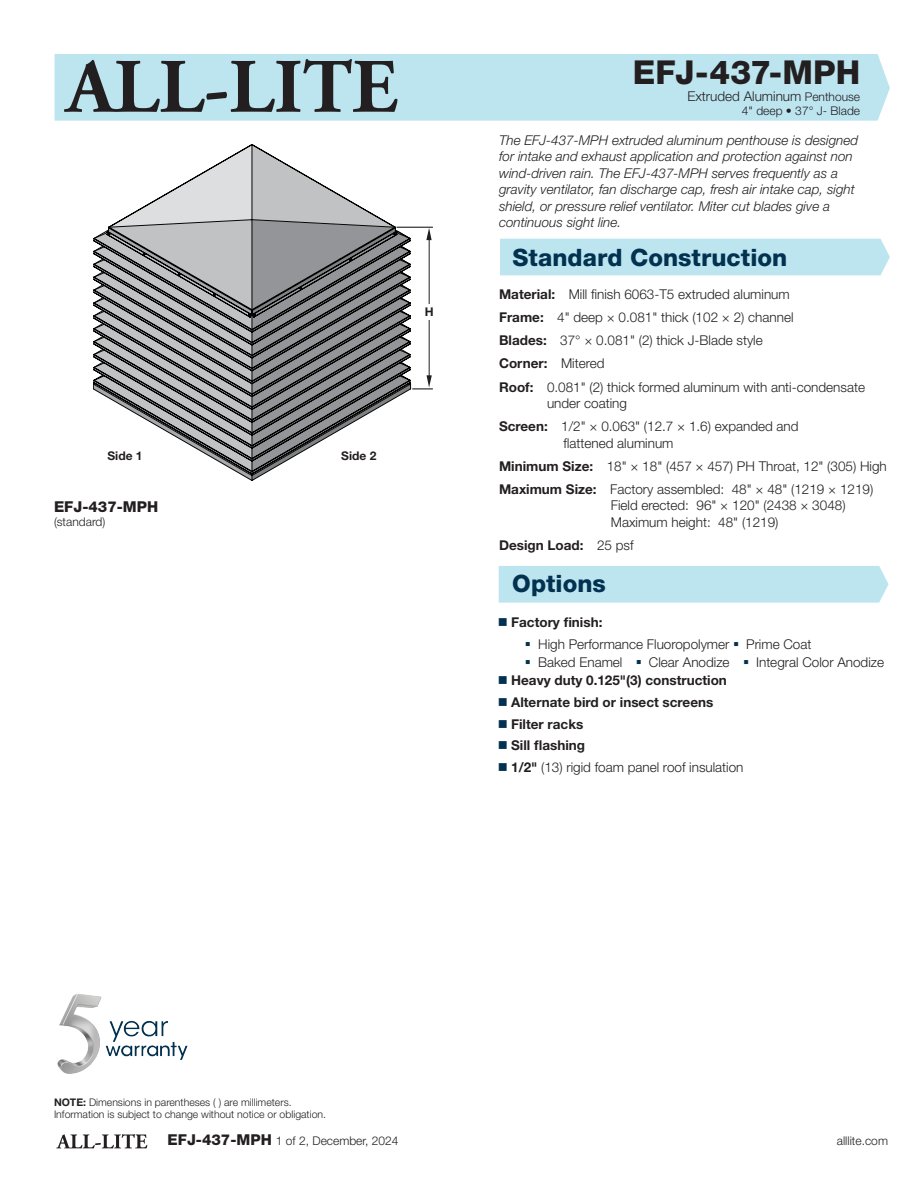
<style>
.page{position:relative;width:918px;height:1188px;background:#fff}
.page>*{position:absolute;margin:0;border:0;box-sizing:border-box;transform-origin:0 0}
.MODEL_COPY{font:800 33px "Helvetica Neue LT Std";color:#231f20}
.TITLE_BLUE{font:800 24px "Helvetica Neue LT Std";letter-spacing:.005em;color:#033250}
.MODEL_W_IMAGE{font:800 15px "Helvetica Neue LT Std";color:#231f20}
.Application{font:300 13.5px/16.5px "Helvetica Neue LT Std";color:#231f20}
.Application-2{font:italic 300 13.5px/16.5px "Helvetica Neue LT Std";color:#231f20}
.Application-3{font:700 13.5px "Helvetica Neue LT Std";color:#231f20}
.MODEL_COPY-2{font:300 13.5px "Helvetica Neue LT Std";color:#231f20}
.Body_Copy{font:300 12px "Helvetica Neue LT Std";color:#231f20}
.MODEL_COPY-3{font:300 12px "Helvetica Neue LT Std";color:#231f20}
.MODEL_W_IMAGE-2{font:700 12px "Helvetica Neue LT Std";color:#231f20}
.FINE_PRINT{font:300 10.5px "Helvetica Neue LT Std";color:#231f20}
.s1{font-size:12px}
.s2{font-weight:700}
.s3{font-weight:300}
.s4{color:#033250}
.s5{font-weight:800;font-size:15px}
</style>
<div class="page">
<div style="left:499px;top:566px;width:390px;height:37px;background:#bde5f0"></div>
<div style="left:500px;top:239px;width:390px;height:36px;background:#bde5f0"></div>
<div style="left:55px;top:54px;width:835px;height:67px;background:#bde5f0"></div>
<img style="left:57px;top:994px;width:131px;height:80px">
<svg style="left:93px;top:145px;width:340px;height:335px"></svg>
<svg style="left:64px;top:59px;width:334px;height:53px;background:#8ba4ac"></svg>
<svg style="left:56px;top:1134px;width:91px;height:14px"></svg>
<p class="MODEL_COPY" style="left:633px;top:53px;width:229px">EFJ-437-MPH</p>
<p class="MODEL_COPY-2" style="left:687px;top:88px;width:174px">Extruded Aluminum <span class="s1">Penthouse</span></p>
<p class="MODEL_COPY-3" style="left:742px;top:103px;width:120px">4" deep • 37° J- Blade</p>
<p class="Application-2" style="left:499px;top:131px;width:361px">The EFJ-437-MPH extruded aluminum penthouse is designed for intake and exhaust application and protection against non wind-driven rain. The EFJ-437-MPH serves frequently as a gravity ventilator, fan discharge cap, fresh air intake cap, sight shield, or pressure relief ventilator. Miter cut blades give a continuous sight line.</p>
<p class="MODEL_W_IMAGE-2" style="left:425px;top:304px;width:10px">H</p>
<p class="MODEL_W_IMAGE-2" style="left:107px;top:448px;width:37px">Side 1</p>
<p class="MODEL_W_IMAGE-2" style="left:341px;top:448px;width:37px">Side 2</p>
<p class="MODEL_W_IMAGE" style="left:54px;top:498px;width:106px">EFJ-437-MPH</p>
<p class="Body_Copy" style="left:54px;top:515px;width:53px">(standard)</p>
<p class="TITLE_BLUE" style="left:512px;top:243px;width:276px">Standard Construction</p>
<p class="Application" style="left:499px;top:285px;width:292px"><span class="s2">Material:</span> Mill finish 6063-T5 extruded aluminum</p>
<p class="Application" style="left:499px;top:308px;width:296px"><span class="s2">Frame:</span> 4" deep × 0.081" thick (102 × 2) channel</p>
<p class="Application" style="left:499px;top:332px;width:265px"><span class="s2">Blades:</span> 37° × 0.081" (2) thick J-Blade style</p>
<p class="Application-3" style="left:499px;top:355px;width:107px">Corner: <span class="s3">Mitered</span></p>
<p class="Application" style="left:547px;top:378px;width:320px;text-indent:-48px"><span class="s2">Roof:</span> 0.081" (2) thick formed aluminum with anti-condensate under coating</p>
<p class="Application" style="left:564px;top:418px;width:237px;text-indent:-64px"><span class="s2">Screen:</span> 1/2" × 0.063" (12.7 × 1.6) expanded and flattened aluminum</p>
<p class="Application" style="left:499px;top:458px;width:389px"><span class="s2">Minimum Size:</span> 18" × 18" (457 × 457) PH Throat, 12" (305) High</p>
<p class="Application" style="left:611px;top:481px;width:264px;text-indent:-112px"><span class="s2">Maximum Size:</span> Factory assembled: 48" × 48" (1219 × 1219)<br>Field erected: 96" × 120" (2438 × 3048)<br>Maximum height: 48" (1219)</p>
<p class="Application-3" style="left:499px;top:537px;width:136px">Design Load: <span class="s3">25 psf</span></p>
<p class="TITLE_BLUE" style="left:512px;top:569px;width:95px">Options</p>
<p class="Application-3" style="left:498px;top:614px;width:106px"><span class="s4">■</span> Factory finish:</p>
<p class="Application" style="left:525px;top:635px;width:288px"><span class="s4">▪</span> High Performance Fluoropolymer <span class="s4">▪</span> Prime Coat</p>
<p class="Application" style="left:525px;top:654px;width:361px"><span class="s4">▪</span> Baked Enamel <span class="s4">▪</span> Clear Anodize <span class="s4">▪</span> Integral Color Anodize</p>
<p class="Application-3" style="left:498px;top:672px;width:231px"><span class="s4">■</span> Heavy duty 0.125"(3) construction</p>
<p class="Application-3" style="left:498px;top:694px;width:217px"><span class="s4">■</span> Alternate bird or insect screens</p>
<p class="Application-3" style="left:498px;top:715px;width:87px"><span class="s4">■</span> Filter racks</p>
<p class="Application-3" style="left:498px;top:737px;width:89px"><span class="s4">■</span> Sill flashing</p>
<p class="Application" style="left:498px;top:759px;width:247px"><span class="s4">■</span> <span class="s2">1/2"</span> (13) rigid foam panel roof insulation</p>
<p class="FINE_PRINT" style="left:54px;top:1095px;width:239px"><span class="s2">NOTE:</span> Dimensions in parentheses ( ) are millimeters.</p>
<p class="FINE_PRINT" style="left:54px;top:1107px;width:274px">Information is subject to change without notice or obligation.</p>
<p class="Body_Copy" style="left:168px;top:1133px;width:232px"><span class="s5">EFJ-437-MPH</span> 1 of 2, December, 2024</p>
<p class="Body_Copy" style="left:837px;top:1133px;width:53px">alllite.com</p>
</div>
